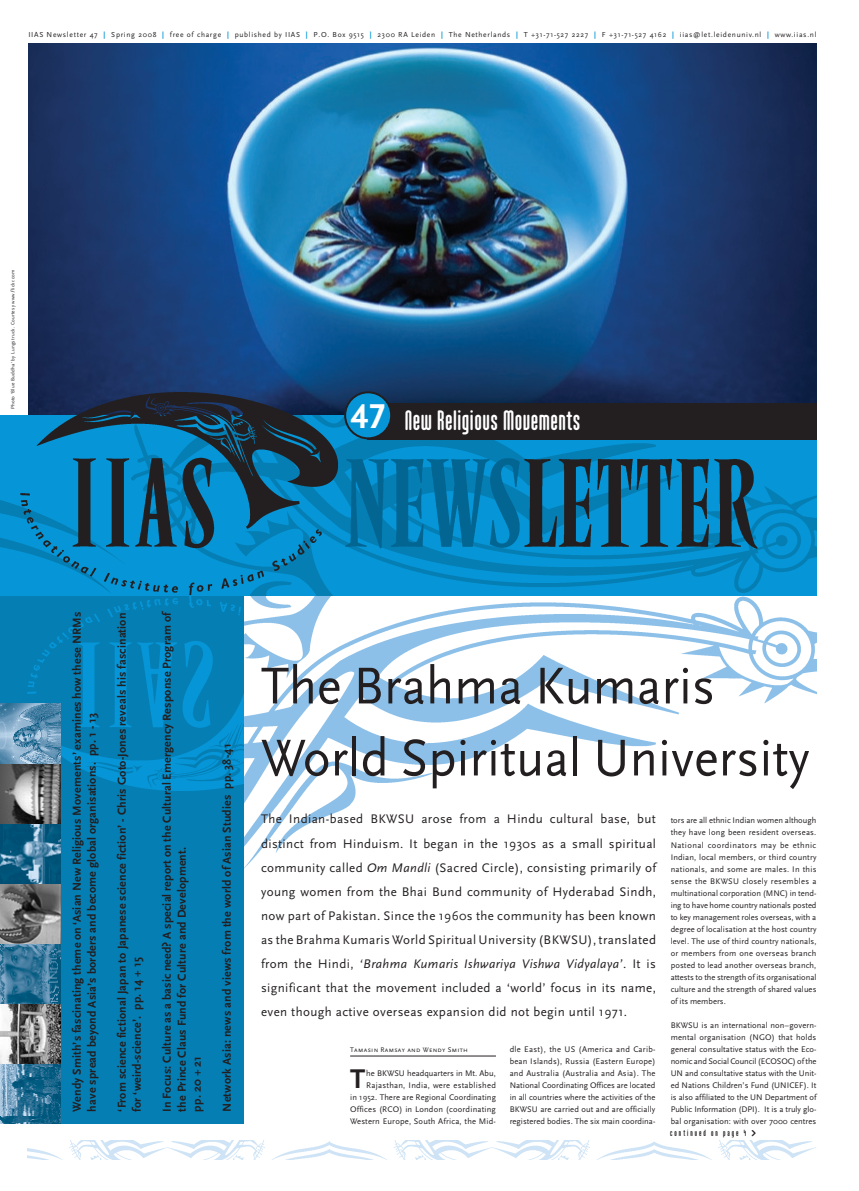
<style>
.page{position:relative;width:859px;height:1191px;background:#fff}
.page>*{position:absolute;margin:0;border:0;box-sizing:border-box;transform-origin:0 0}
.t1{font:54px/72px "Scala Sans";color:#231f20;scale:.96 1}
.t2{font:700 28.3px "Scala Sans";color:#231f20}
.t3{font:25px "Marten";letter-spacing:.02em;color:#fff}
.t4{font:13px/24px "Scala Sans";letter-spacing:.03em;color:#231f20;text-align:justify}
.t5{font:700 12px/15px "Scala Sans";letter-spacing:.01em;color:#231f20}
.t6{font:8.5px/12px "Scala Sans";letter-spacing:.01em;color:#231f20;text-align:justify}
.t7{font:8px "Marten";letter-spacing:.25em;color:#231f20}
.t8{font:7.5px "Scala Sans";letter-spacing:.09em;color:#231f20}
.t9{font:7px "Scala Sans Caps";letter-spacing:.04em;color:#231f20}
.t10{font:5px "Scala Sans";letter-spacing:.05em;color:#231f20}
.s1{font-weight:700;color:#0696d7}
.s2{font-family:"Scala Sans Figures";font-weight:700;font-size:36px}
.s3{font-style:italic}
.s4{font-size:14px}
</style>
<div class="page">
<img style="left:28px;top:43px;width:788px;height:372px">
<img style="left:243px;top:595px;width:573px;height:359px">
<div style="left:0;top:595px;width:243px;height:528px;background:#057eb4"></div>
<img style="left:27px;top:596px;width:216px;height:195px">
<img style="left:0;top:415px;width:816px;height:180px">
<img style="left:344px;top:457px;width:414px;height:91px">
<img style="left:21px;top:391px;width:318px;height:205px">
<div style="left:366px;top:403px;width:450px;height:36px;background:#231f20"></div>
<div style="left:345px;top:392px;width:46px;height:46px;background:#0696d7;border-radius:50%"></div>
<div style="left:344px;top:391px;width:48px;height:48px;border:2px solid #231f20;border-radius:50%"></div>
<img style="left:27px;top:1140px;width:141px;height:19px">
<svg style="left:168px;top:1140px;width:162px;height:19px"></svg>
<svg style="left:330px;top:1140px;width:162px;height:19px"></svg>
<svg style="left:492px;top:1140px;width:162px;height:19px"></svg>
<svg style="left:654px;top:1140px;width:162px;height:19px"></svg>
<img style="left:0;top:1063px;width:60px;height:60px">
<svg style="left:0;top:1003px;width:60px;height:60px;background:#8b8c8d"></svg>
<svg style="left:0;top:943px;width:60px;height:60px;background:#367699"></svg>
<svg style="left:0;top:883px;width:60px;height:60px;background:#727374"></svg>
<svg style="left:0;top:823px;width:60px;height:60px;background:#296d8f"></svg>
<svg style="left:0;top:763px;width:60px;height:60px;background:#787979"></svg>
<svg style="left:0;top:703px;width:60px;height:60px;background:#6d9bbb"></svg>
<hr style="left:350px;top:1055px;width:146px;height:1px;background:#231f20">
<p class="t8" style="left:28px;top:30px;width:790px">IIAS Newsletter 47 <span class="s1">|</span> Spring 2008 <span class="s1">|</span> free of charge <span class="s1">|</span> published by IIAS <span class="s1">|</span> P.O. Box 9515 <span class="s1">|</span> 2300 RA Leiden <span class="s1">|</span> The Netherlands <span class="s1">|</span> T +31-71-527 2227 <span class="s1">|</span> F +31-71-527 4162 <span class="s1">|</span> iias@let.leidenuniv.nl <span class="s1">|</span> www.iias.nl</p>
<p class="t10" style="left:10px;top:409px;width:141px;rotate:-90deg">Photo ‘Blue Buddha’ by Lungstruck. Courtesy www.flickr.com</p>
<h3 class="t3" style="left:350px;top:406px;width:232px"><span class="s2">47</span> New Religious Movements</h3>
<h3 class="t5" style="left:70px;top:1111px;width:501px;rotate:-90deg">Wendy Smith’s fascinating theme on ‘Asian New Religious Movements’ examines how these NRMs have spread beyond Asia’s borders and become global organisations. pp. 1 - 13</h3>
<h3 class="t5" style="left:115px;top:1111px;width:500px;rotate:-90deg">‘From science fictional Japan to Japanese science fiction’ - Chris Goto-Jones reveals his fascination for ‘weird-science’. pp. 14 + 15</h3>
<h3 class="t5" style="left:160px;top:1111px;width:502px;rotate:-90deg">In Focus: Culture as a basic need? A special report on the Cultural Emergency Response Program of the Prince Claus Fund for Culture and Development.<br>pp. 20 + 21</h3>
<h3 class="t5" style="left:220px;top:1111px;width:369px;rotate:-90deg">Network Asia: news and views from the world of Asian Studies pp. 38-41</h3>
<h1 class="t1" style="left:261px;top:651px;width:573px">The Brahma Kumaris<br>World Spiritual University</h1>
<p class="t4" style="left:261px;top:807px;width:396px">The Indian-based BKWSU arose from a Hindu cultural base, but distinct from Hinduism. It began in the 1930s as a small spiritual community called <span class="s3">Om Mandli</span> (Sacred Circle), consisting primarily of young women from the Bhai Bund community of Hyderabad Sindh, now part of Pakistan. Since the 1960s the community has been known as the Brahma Kumaris World Spiritual University (BKWSU), translated from the Hindi, <span class="s3">‘Brahma Kumaris Ishwariya Vishwa Vidyalaya’</span>. It is significant that the movement included a ‘world’ focus in its name, even though active overseas expansion did not begin until 1971.</p>
<p class="t9" style="left:350px;top:1045px;width:119px">Tamasin Ramsay and Wendy Smith</p>
<h2 class="t2" style="left:350px;top:1063px;width:17px">T</h2>
<p class="t6" style="left:350px;top:1067px;width:147px;text-align:right">he BKWSU headquarters in Mt. Abu, Rajasthan, India, were established<br>in 1952. There are Regional Coordinating Offices (RCO) in London (coordinating Western Europe, South Africa, the Mid-</p>
<p class="t6" style="left:510px;top:1043px;width:147px">dle East), the US (America and Carib&shy;bean Islands), Russia (Eastern Europe) and Australia (Australia and Asia). The National Coordinating Offices are located in all countries where the activities of the BKWSU are carried out and are officially registered bodies. The six main coordina-</p>
<p class="t6" style="left:671px;top:815px;width:147px">tors are all ethnic Indian women although they have long been resident overseas.<br>National coordinators may be ethnic Indian, local members, or third country nationals, and some are males. In this sense the BKWSU closely resembles a multinational corporation (MNC) in tend&shy;ing to have home country nationals posted to key management roles overseas, with a degree of localisation at the host country level. The use of third country nationals, or members from one overseas branch posted to lead another overseas branch, attests to the strength of its organisational culture and the strength of shared values of its members.</p>
<p class="t6" style="left:671px;top:1019px;width:147px">BKWSU is an international non–govern&shy;mental organisation (NGO) that holds general consultative status with the Eco&shy;nomic and Social Council (ECOSOC) of the UN and consultative status with the Unit&shy;ed Nations Children’s Fund (UNICEF). It is also affiliated to the UN Department of Public Information (DPI). It is a truly glo&shy;bal organisation: with over 7000 centres</p>
<p class="t7" style="left:670px;top:1127px;width:87px">continued on page 4 <span class="s4">&gt;</span></p>
</div>
